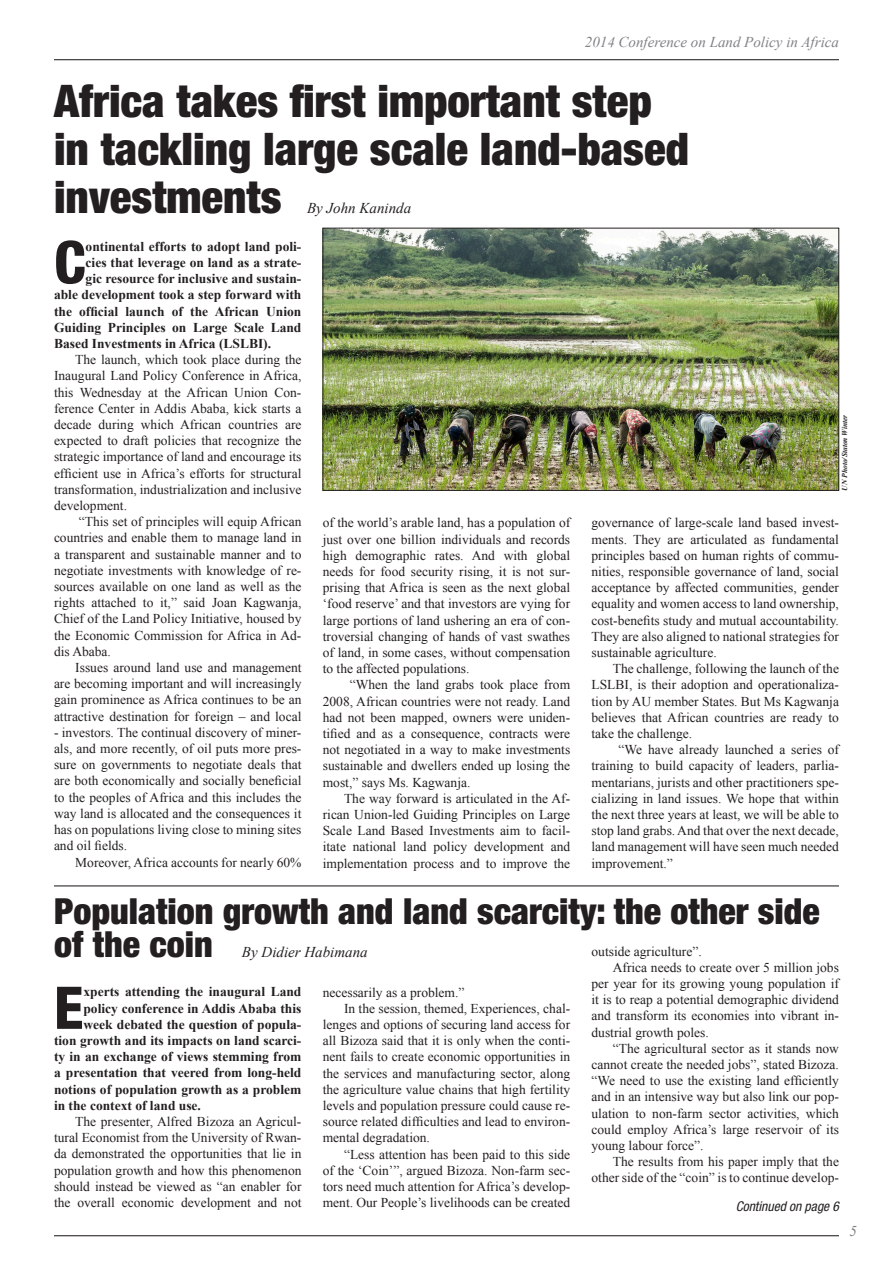
<style>
.page{position:relative;width:893px;height:1263px;background:#fff}
.page>*{position:absolute;margin:0;border:0;box-sizing:border-box;transform-origin:0 0}
._03_First_Para{font:800 condensed 58.95px "Helvetica Neue LT Std";color:#231f20}
._04_Headline_B{font:900 condensed 45px/48px "Helvetica Neue LT Std";color:#231f20}
._04_Headline_B-2{font:900 condensed 36px/33px "Helvetica Neue LT Std";color:#231f20}
.t1{font:italic 15px "Times New Roman";color:#808285}
._07_Author_Name{font:italic 15px "Times New Roman";color:#231f20}
._01_Body_Text{font:13.5px/16.2px "Times New Roman";color:#231f20;text-align:justify}
._03_First_Para-2{font:700 13.5px "Times New Roman";color:#231f20}
._01_Body_Text-2{font:italic condensed 13.5px "Helvetica Neue LT Std";color:#231f20}
._09_Photo_caption{font:italic 700 7.5px "Times New Roman";color:#231f20}
</style>
<div class="page">
<hr style="left:54px;top:1235px;width:785px;height:1px;background:#231f20">
<hr style="left:54px;top:59px;width:785px;height:1px;background:#231f20">
<hr style="left:54px;top:885px;width:785px;height:1px;background:#231f20">
<img style="left:325px;top:230px;width:512px;height:259px">
<div style="left:323px;top:228px;width:516px;height:263px;border:1px solid #231f20"></div>
<p class="t1" style="left:585px;top:32px;width:256px">2014 Conference on Land Policy in Africa</p>
<p class="_04_Headline_B" style="left:54px;top:76px;width:637px">Africa takes first important step in tackling large scale land-based investments</p>
<p class="_07_Author_Name" style="left:307px;top:198px;width:106px">By John Kaninda</p>
<p class="_03_First_Para" style="left:54px;top:226px;width:33px">C</p>
<p class="_03_First_Para-2" style="left:86px;top:237px;width:217px">ontinental efforts to adopt land poli-</p>
<p class="_03_First_Para-2" style="left:86px;top:253px;width:217px">cies that leverage on land as a strate-</p>
<p class="_03_First_Para-2" style="left:86px;top:269px;width:217px">gic resource for inclusive and sustain-</p>
<p class="_03_First_Para-2" style="left:54px;top:286px;width:249px">able development took a step forward with</p>
<p class="_03_First_Para-2" style="left:54px;top:302px;width:249px">the official launch of the African Union</p>
<p class="_03_First_Para-2" style="left:54px;top:318px;width:249px">Guiding Principles on Large Scale Land</p>
<p class="_03_First_Para-2" style="left:54px;top:334px;width:219px">Based Investments in Africa (LSLBI).</p>
<p class="_01_Body_Text" style="left:54px;top:351px;width:249px;text-indent:21px">The launch, which took place during the Inaugural Land Policy Conference in Africa, this Wednesday at the African Union Con&shy;ference Center in Addis Ababa, kick starts a decade during which African countries are expected to draft policies that recognize the strategic importance of land and encourage its efficient use in Africa’s efforts for structural transformation, industrialization and inclusive development.</p>
<p class="_01_Body_Text" style="left:54px;top:513px;width:249px;text-indent:25px">“This set of principles will equip African countries and enable them to manage land in a transparent and sustainable manner and to negotiate investments with knowledge of re&shy;sources available on one land as well as the rights attached to it,” said Joan Kagwanja, Chief of the Land Policy Initiative, housed by the Economic Commission for Africa in Ad&shy;dis Ababa.</p>
<p class="_01_Body_Text" style="left:54px;top:659px;width:249px;text-indent:21px">Issues around land use and management are becoming important and will increasingly gain prominence as Africa continues to be an attractive destination for foreign – and local</p>
<p class="_01_Body_Text" style="left:54px;top:724px;width:249px">- investors. The continual discovery of miner&shy;als, and more recently, of oil puts more pres&shy;sure on governments to negotiate deals that are both economically and socially beneficial to the peoples of Africa and this includes the way land is allocated and the consequences it has on populations living close to mining sites and oil fields.</p>
<p class="_01_Body_Text" style="left:75px;top:854px;width:228px">Moreover, Africa accounts for nearly 60%</p>
<p class="_01_Body_Text" style="left:323px;top:514px;width:249px">of the world’s arable land, has a population of just over one billion individuals and records high demographic rates. And with global needs for food security rising, it is not sur&shy;prising that Africa is seen as the next global ‘food reserve’ and that investors are vying for large portions of land ushering an era of con&shy;troversial changing of hands of vast swathes of land, in some cases, without compensation to the affected populations.</p>
<p class="_01_Body_Text" style="left:323px;top:676px;width:249px;text-indent:27px">“When the land grabs took place from 2008, African countries were not ready. Land had not been mapped, owners were uniden&shy;tified and as a consequence, contracts were not negotiated in a way to make investments sustainable and dwellers ended up losing the most,” says Ms. Kagwanja.</p>
<p class="_01_Body_Text" style="left:323px;top:790px;width:249px;text-indent:21px">The way forward is articulated in the Af&shy;rican Union-led Guiding Principles on Large Scale Land Based Investments aim to facil&shy;itate national land policy development and implementation process and to improve the</p>
<p class="_09_Photo_caption" style="left:839px;top:491px;width:77px;rotate:-90deg">UN Photo/Staton Winter</p>
<p class="_01_Body_Text" style="left:591px;top:514px;width:249px">governance of large-scale land based invest&shy;ments. They are articulated as fundamental principles based on human rights of commu&shy;nities, responsible governance of land, social acceptance by affected communities, gender equality and women access to land ownership, cost-benefits study and mutual accountability.<br>They are also aligned to national strategies for sustainable agriculture.</p>
<p class="_01_Body_Text" style="left:591px;top:660px;width:249px;text-indent:21px">The challenge, following the launch of the LSLBI, is their adoption and operationaliza&shy;tion by AU member States. But Ms Kagwanja believes that African countries are ready to take the challenge.</p>
<p class="_01_Body_Text" style="left:591px;top:741px;width:249px;text-indent:27px">“We have already launched a series of training to build capacity of leaders, parlia&shy;mentarians, jurists and other practitioners spe&shy;cializing in land issues. We hope that within the next three years at least, we will be able to stop land grabs. And that over the next decade, land management will have seen much needed improvement.”</p>
<p class="_04_Headline_B-2" style="left:54px;top:894px;width:767px">Population growth and land scarcity: the other side of the coin</p>
<p class="_01_Body_Text" style="left:323px;top:984px;width:143px">necessarily as a problem.”</p>
<p class="_01_Body_Text" style="left:323px;top:1000px;width:249px;text-indent:21px">In the session, themed, Experiences, chal&shy;lenges and options of securing land access for all Bizoza said that it is only when the conti&shy;nent fails to create economic opportunities in the services and manufacturing sector, along the agriculture value chains that high fertility levels and population pressure could cause re&shy;source related difficulties and lead to environ&shy;mental degradation.</p>
<p class="_01_Body_Text" style="left:323px;top:1146px;width:249px;text-indent:21px">“Less attention has been paid to this side of the ‘Coin’”, argued Bizoza. Non-farm sec&shy;tors need much attention for Africa’s develop&shy;ment. Our People’s livelihoods can be created</p>
<p class="_01_Body_Text" style="left:591px;top:943px;width:112px">outside agriculture”.</p>
<p class="_01_Body_Text" style="left:591px;top:959px;width:249px;text-indent:21px">Africa needs to create over 5 million jobs per year for its growing young population if it is to reap a potential demographic dividend and transform its economies into vibrant in&shy;dustrial growth poles.</p>
<p class="_01_Body_Text" style="left:591px;top:1040px;width:249px;text-indent:21px">“The agricultural sector as it stands now cannot create the needed jobs”, stated Bizoza. “We need to use the existing land efficiently and in an intensive way but also link our pop&shy;ulation to non-farm sector activities, which could employ Africa’s large reservoir of its young labour force”.</p>
<p class="_01_Body_Text" style="left:591px;top:1153px;width:249px;text-align:right">The results from his paper imply that the other side of the “coin” is to continue develop-</p>
<p class="_01_Body_Text-2" style="left:736px;top:1199px;width:105px">Continued on page 6</p>
<p class="_07_Author_Name" style="left:242px;top:941px;width:127px">By Didier Habimana</p>
<p class="_03_First_Para" style="left:54px;top:971px;width:31px">E</p>
<p class="_03_First_Para-2" style="left:83px;top:982px;width:220px">xperts attending the inaugural Land</p>
<p class="_03_First_Para-2" style="left:83px;top:999px;width:220px">policy conference in Addis Ababa this</p>
<p class="_03_First_Para-2" style="left:83px;top:1015px;width:220px">week debated the question of popula-</p>
<p class="_03_First_Para-2" style="left:54px;top:1031px;width:249px">tion growth and its impacts on land scarci-</p>
<p class="_03_First_Para-2" style="left:54px;top:1047px;width:249px">ty in an exchange of views stemming from</p>
<p class="_03_First_Para-2" style="left:54px;top:1063px;width:249px">a presentation that veered from long-held</p>
<p class="_03_First_Para-2" style="left:54px;top:1080px;width:249px">notions of population growth as a problem</p>
<p class="_03_First_Para-2" style="left:54px;top:1096px;width:149px">in the context of land use.</p>
<p class="_01_Body_Text" style="left:54px;top:1113px;width:249px;text-indent:21px">The presenter, Alfred Bizoza an Agricul&shy;tural Economist from the University of Rwan&shy;da demonstrated the opportunities that lie in population growth and how this phenomenon should instead be viewed as “an enabler for the overall economic development and not</p>
<p class="t1" style="left:849px;top:1220px;width:9px">5</p>
</div>
